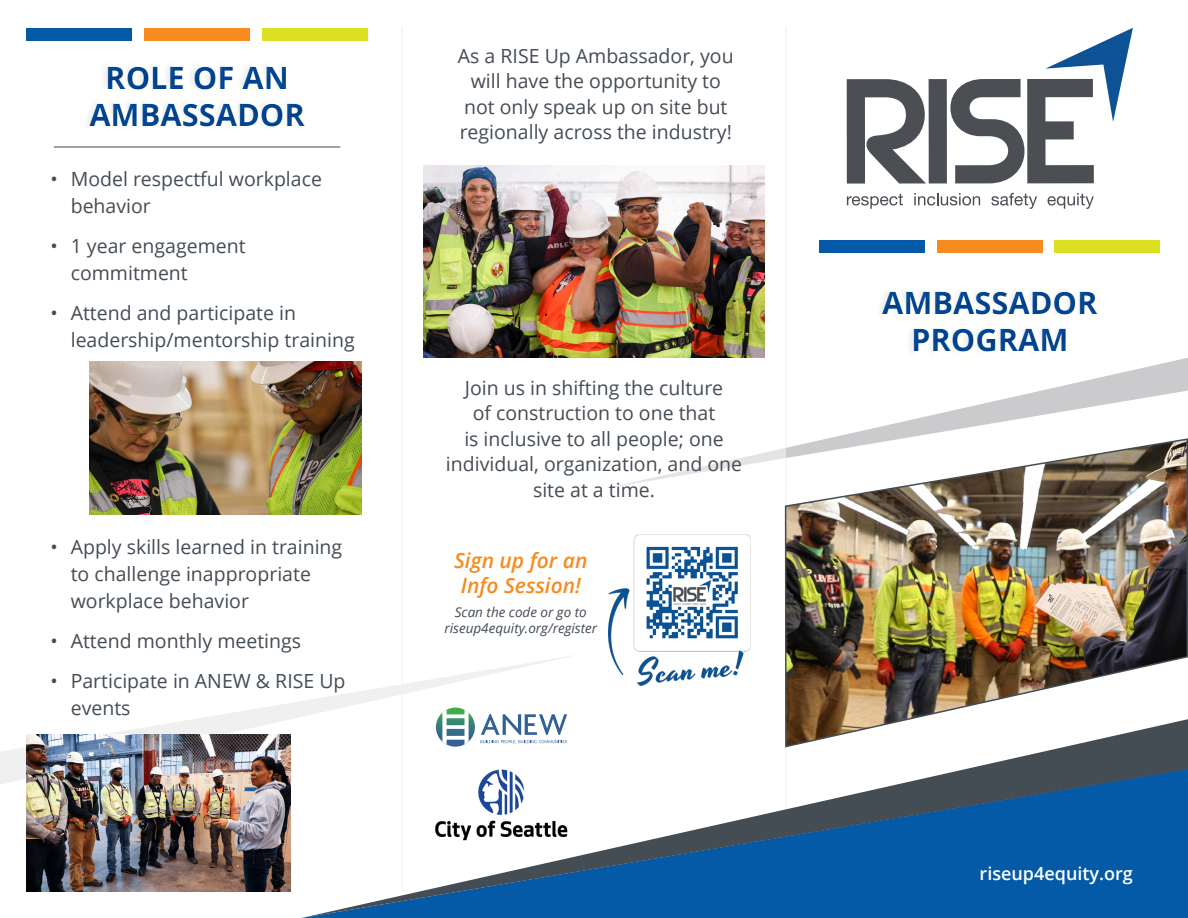
<style>
.page{position:relative;width:1188px;height:918px;background:#fff}
.page>*{position:absolute;margin:0;border:0;box-sizing:border-box;transform-origin:0 0}
.t1{font:700 30.9px/37px "Open Sans";color:#045aa7;text-align:center}
.t2{font:italic 600 21px/25.2px "Open Sans";color:#f68c1f;text-align:center}
.t3{font:19.5px/25.5px "Open Sans";color:#444c54}
.t4{font:600 18px "Open Sans";color:#fff}
.t5{font:italic 13.5px/16.2px "Open Sans";color:#444c54;text-align:center}
</style>
<div class="page">
<hr style="left:402px;top:27px;width:1px;height:864px;background:#f0f0f1">
<hr style="left:786px;top:27px;width:1px;height:864px;background:#f0f0f1">
<svg style="left:835px;top:358px;width:353px;height:79px"></svg>
<svg style="left:0;top:656px;width:570px;height:128px"></svg>
<svg style="left:301px;top:719px;width:887px;height:199px"></svg>
<svg style="left:847px;top:79px;width:79px;height:105px"></svg>
<div style="left:929px;top:79px;width:18px;height:104px;background:#4b4f54"></div>
<svg style="left:950px;top:28px;width:183px;height:155px"></svg>
<svg style="left:847px;top:194px;width:56px;height:15px"></svg>
<svg style="left:914px;top:193px;width:66px;height:13px"></svg>
<svg style="left:991px;top:193px;width:46px;height:16px"></svg>
<svg style="left:1048px;top:193px;width:46px;height:16px"></svg>
<img style="left:423px;top:166px;width:342px;height:191px">
<img style="left:27px;top:734px;width:264px;height:158px">
<div style="left:27px;top:28px;width:105px;height:13px;background:#045aa7"></div>
<div style="left:144px;top:28px;width:106px;height:13px;background:#f68c1f"></div>
<div style="left:262px;top:28px;width:105px;height:13px;background:#dbe122"></div>
<div style="left:819px;top:240px;width:106px;height:13px;background:#045aa7"></div>
<div style="left:937px;top:240px;width:106px;height:13px;background:#f68c1f"></div>
<div style="left:1055px;top:240px;width:105px;height:13px;background:#dbe122"></div>
<img style="left:89px;top:362px;width:273px;height:153px">
<img style="left:784px;top:437px;width:404px;height:311px">
<img style="left:608px;top:535px;width:143px;height:151px">
<div style="left:866px;top:272px;width:249px;height:100px;background:#fff"></div>
<div style="left:875px;top:285px;width:220px;height:73px;background:#788087;opacity:.2"></div>
<hr style="left:54px;top:147px;width:286px;height:1px;background:#444c54">
<img style="left:435px;top:767px;width:133px;height:73px">
<svg style="left:436px;top:708px;width:39px;height:39px"></svg>
<svg style="left:442px;top:710px;width:27px;height:34px"></svg>
<svg style="left:480px;top:714px;width:87px;height:30px"></svg>
<div style="left:83px;top:60px;width:219px;height:73px;background:#788087;opacity:.2"></div>
<h1 class="t1" style="left:89px;top:58px;width:217px">ROLE OF AN<br>AMBASSADOR</h1>
<p class="t3" style="left:71px;top:165px;width:253px;line-height:27px;text-indent:-20px">• Model respectful workplace behavior</p>
<p class="t3" style="left:71px;top:232px;width:176px;line-height:27px;text-indent:-20px">• 1 year engagement commitment</p>
<p class="t3" style="left:71px;top:299px;width:285px;line-height:27px;text-indent:-20px">• Attend and participate in leadership/mentorship training</p>
<p class="t3" style="left:71px;top:533px;width:273px;line-height:27px;text-indent:-20px">• Apply skills learned in training to challenge inappropriate workplace behavior</p>
<p class="t3" style="left:50px;top:628px;width:252px">• Attend monthly meetings</p>
<p class="t3" style="left:71px;top:667px;width:276px;line-height:27px;text-indent:-20px">• Participate in ANEW &amp; RISE Up events</p>
<p class="t3" style="left:458px;top:43px;width:277px;text-align:center">As a RISE Up Ambassador, you will have the opportunity to not only speak up on site but regionally across the industry!</p>
<p class="t3" style="left:446px;top:374px;width:298px;text-align:center">Join us in shifting the culture<br>of construction to one that<br>is inclusive to all people; one individual, organization, and one site at a time.</p>
<p class="t2" style="left:454px;top:547px;width:135px">Sign up for an<br>Info Session!</p>
<p class="t5" style="left:444px;top:604px;width:154px">Scan the code or go to riseup4equity.org/register</p>
<h1 class="t1" style="left:882px;top:284px;width:217px">AMBASSADOR<br>PROGRAM</h1>
<p class="t4" style="left:980px;top:862px;width:155px">riseup4equity.org</p>
</div>
